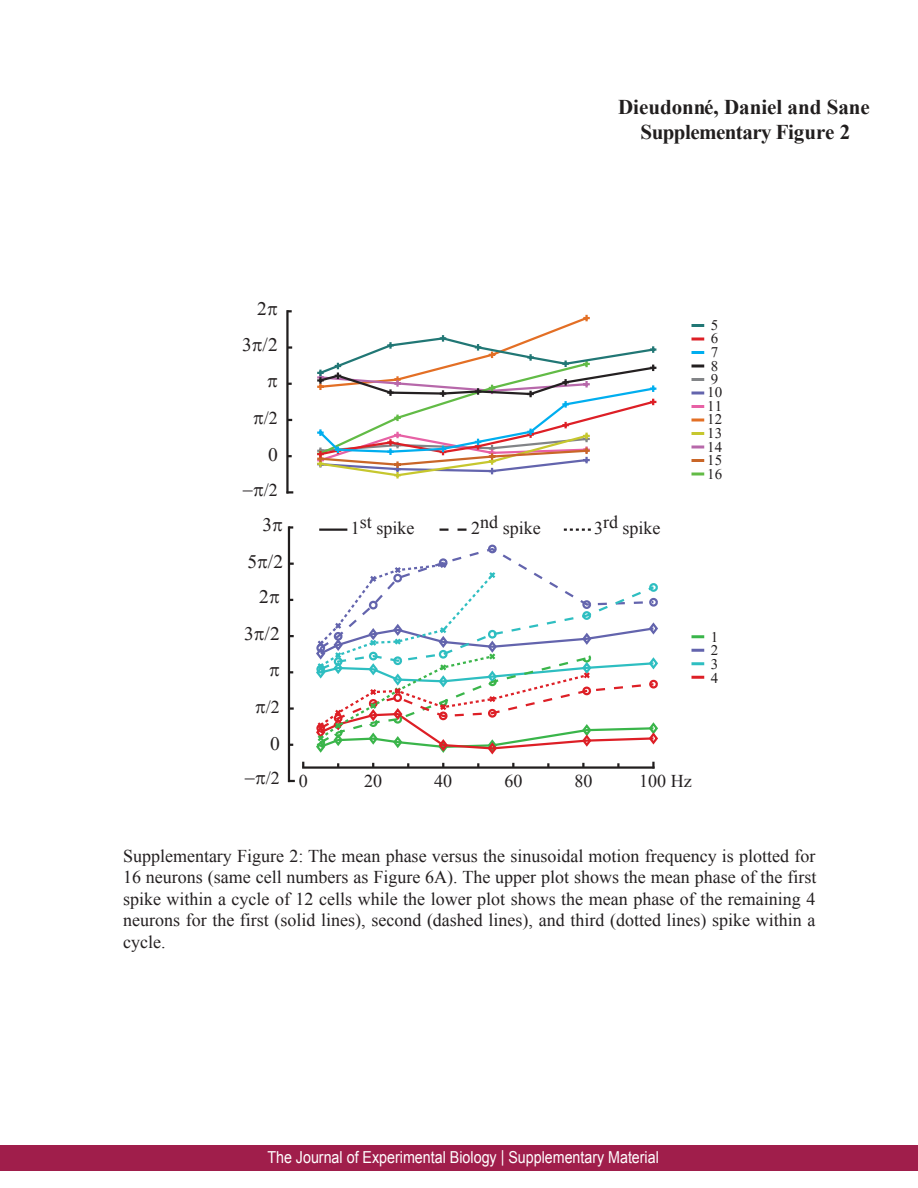
<style>
.page{position:relative;width:918px;height:1188px;background:#fff}
.page>*{position:absolute;margin:0;border:0;box-sizing:border-box;transform-origin:0 0}
.t1{font:700 21px/25.2px "Times New Roman";color:#211e1e;text-align:center}
.t2{font:18px/21.6px "Times New Roman";color:#231f20;text-align:justify}
.t3{font:16.5px "Arial";color:#fff;scale:.87 1}
</style>
<div class="page">
<hr style="left:303px;top:766px;width:350px;height:3px;background:#211e1e">
<svg style="left:652px;top:763px;width:3px;height:4px"></svg>
<hr style="left:286px;top:311px;width:3px;height:181px;background:#211e1e">
<svg style="left:288px;top:491px;width:4px;height:3px"></svg>
<hr style="left:288px;top:527px;width:2px;height:254px;background:#211e1e">
<svg style="left:290px;top:707px;width:4px;height:3px"></svg>
<svg style="left:317px;top:314px;width:339px;height:165px"></svg>
<svg style="left:316px;top:544px;width:342px;height:211px"></svg>
<hr style="left:319px;top:529px;width:28px;height:2px;background:#231f20">
<svg style="left:440px;top:529px;width:27px;height:2px"></svg>
<svg style="left:564px;top:529px;width:27px;height:2px"></svg>
<svg style="left:692px;top:635px;width:12px;height:3px"></svg>
<svg style="left:692px;top:649px;width:12px;height:3px"></svg>
<svg style="left:692px;top:662px;width:12px;height:3px"></svg>
<svg style="left:692px;top:676px;width:12px;height:3px"></svg>
<div style="left:0;top:1146px;width:918px;height:25px;background:#a01e4b"></div>
<svg style="left:692px;top:324px;width:13px;height:152px"></svg>
<p class="t1" style="left:618px;top:94px;width:253px">Dieudonné, Daniel and Sane<br>Supplementary Figure 2</p>
<p class="t2" style="left:264px;top:407px;width:16px">/2</p>
<p class="t2" style="left:242px;top:479px;width:37px">− /2</p>
<p class="t2" style="left:351px;top:517px;width:65px">1st spike</p>
<p class="t2" style="left:594px;top:511px;width:25px">3rd</p>
<p class="t2" style="left:471px;top:517px;width:71px">2nd spike</p>
<p class="t2" style="left:623px;top:517px;width:39px">spike</p>
<p class="t2" style="left:266px;top:695px;width:16px">/2</p>
<p class="t2" style="left:244px;top:767px;width:37px">− /2</p>
<p class="t2" style="left:299px;top:770px;width:10px">0</p>
<p class="t2" style="left:434px;top:770px;width:19px">40</p>
<p class="t2" style="left:504px;top:770px;width:19px">60</p>
<p class="t2" style="left:574px;top:770px;width:19px">80</p>
<p class="t2" style="left:639px;top:770px;width:54px">100 Hz</p>
<p class="t2" style="left:364px;top:770px;width:19px">20</p>
<p class="t2" style="left:123px;top:844px;width:695px">Supplementary Figure 2: The mean phase versus the sinusoidal motion frequency is plotted for 16 neurons (same cell numbers as Figure 6A). The upper plot shows the mean phase of the first spike within a cycle of 12 cells while the lower plot shows the mean phase of the remaining 4 neurons for the first (solid lines), second (dashed lines), and third (dotted lines) spike within a cycle.</p>
<p class="t3" style="left:267px;top:1147px;width:452px">The Journal of Experimental Biology | Supplementary Material</p>
</div>
